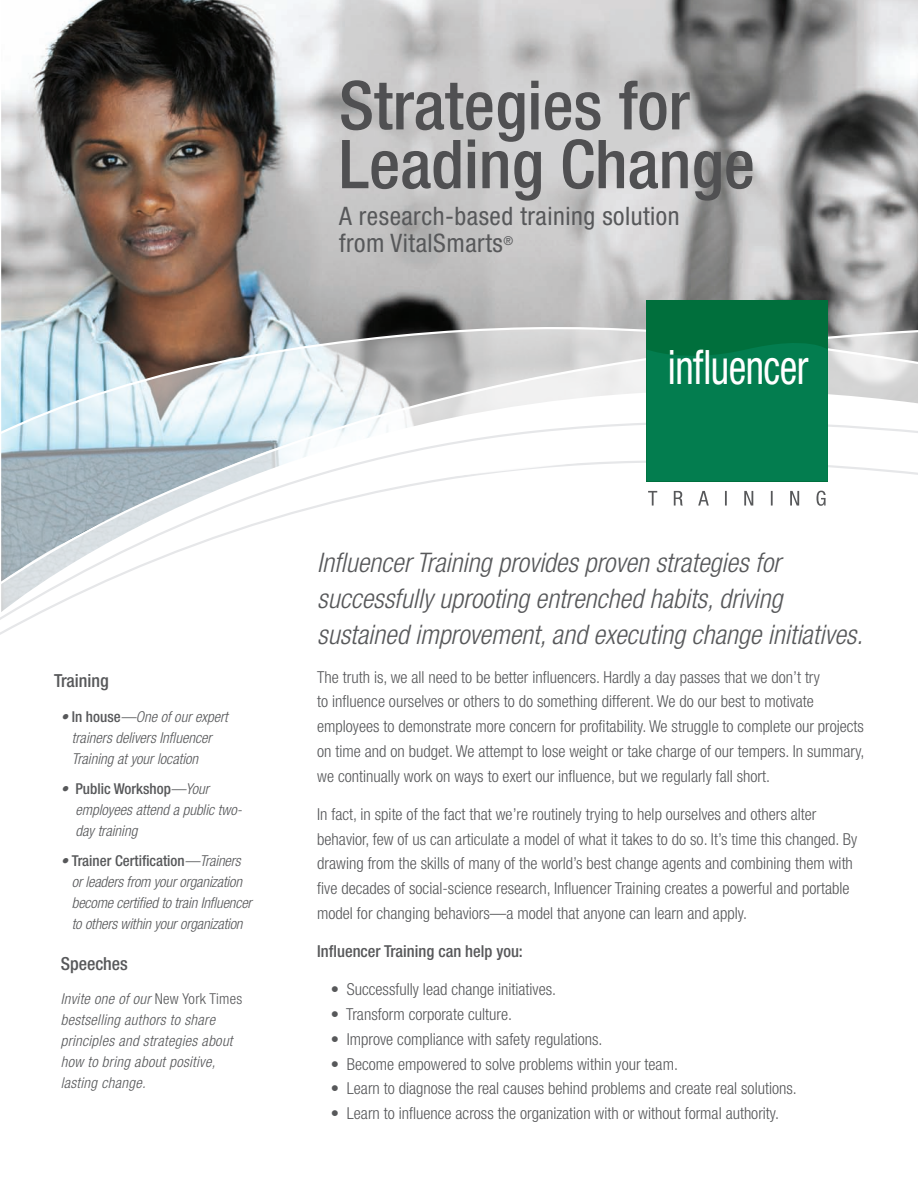
<style>
.page{position:relative;width:918px;height:1188px;background:#fff}
.page>*{position:absolute;margin:0;border:0;box-sizing:border-box;transform-origin:0 0}
.t1{font:500 condensed 67.5px/58.8px "Helvetica Neue";color:#505052}
.t2{font:condensed 47.55px "Helvetica Neue";letter-spacing:-.015em;color:#fff;scale:.83 1}
.beginner_p{font:italic 300 condensed 27px/36px "Helvetica Neue";color:#57585a}
.t3{font:condensed 25.5px/27.6px "Helvetica Neue";letter-spacing:.02em;color:#57585a}
.Subhead{font:500 condensed 18px "Helvetica Neue";color:#57585a}
.Sidebar{font:500 condensed 18px "Helvetica Neue";color:#57585a}
.bullets{font:300 condensed 16.5px/24.8px "Helvetica Neue";color:#57585a}
.beginner_p-2{font:300 condensed 16.5px/24.8px "Helvetica Neue";color:#57585a}
.bullets-2{font:500 condensed 16.5px "Helvetica Neue";color:#57585a}
.Sidebar-2{font:italic 300 condensed 15px/21px "Helvetica Neue";color:#57585a}
.Sidebar-3{font:italic 300 condensed 15px/21px "Helvetica Neue";letter-spacing:.02em;color:#57585a}
.s1{font-weight:500;font-style:normal}
.s2{font-style:normal}
</style>
<div class="page">
<img style="left:1px;top:0;width:917px;height:315px">
<svg style="left:0;top:315px;width:918px;height:320px"></svg>
<svg style="left:648px;top:491px;width:178px;height:15px"></svg>
<div style="left:647px;top:300px;width:181px;height:181px;background:#006f3c"></div>
<div style="left:647px;top:343px;width:181px;height:138px;background:#037d4f"></div>
<p class="t1" style="left:339px;top:75px;width:418px">Strategies for<br>Leading Change</p>
<p class="t3" style="left:339px;top:202px;width:342px">A research-based training solution from VitalSmarts<sup>®</sup></p>
<p class="t2" style="left:668px;top:340px;width:171px">influencer</p>
<p class="Subhead" style="left:54px;top:670px;width:56px">Training</p>
<p class="Sidebar-2" style="left:72px;top:706px;width:158px;text-indent:-11px">• <span class="s1">In house</span>—One of our expert trainers delivers Influencer<br>Training at your location</p>
<p class="Sidebar-2" style="left:75px;top:778px;width:168px;text-indent:-15px">• <span class="s1">Public Workshop</span>—Your employees attend a public two&shy;day training</p>
<p class="Sidebar-2" style="left:72px;top:850px;width:181px;text-indent:-11px">• <span class="s1">Trainer Certification</span>—Trainers or leaders from your organization become certified to train Influencer to others within your organization</p>
<p class="Sidebar" style="left:61px;top:953px;width:69px">Speeches</p>
<p class="Sidebar-3" style="left:61px;top:988px;width:183px">Invite one of our <span class="s2">New York Times </span>bestselling authors to share principles and strategies about how to bring about positive, lasting change.</p>
<p class="beginner_p" style="left:317px;top:545px;width:547px">Influencer Training provides proven strategies for successfully uprooting entrenched habits, driving sustained improvement, and executing change initiatives.</p>
<p class="beginner_p-2" style="left:317px;top:664px;width:549px">The truth is, we all need to be better influencers. Hardly a day passes that we don’t try<br>to influence ourselves or others to do something different. We do our best to motivate employees to demonstrate more concern for profitability. We struggle to complete our projects on time and on budget. We attempt to lose weight or take charge of our tempers. In summary, we continually work on ways to exert our influence, but we regularly fall short.</p>
<p class="bullets" style="left:317px;top:801px;width:541px">In fact, in spite of the fact that we’re routinely trying to help ourselves and others alter behavior, few of us can articulate a model of what it takes to do so. It’s time this changed. By drawing from the skills of many of the world’s best change agents and combining them with five decades of social-science research, Influencer Training creates a powerful and portable model for changing behaviors—a model that anyone can learn and apply.</p>
<p class="bullets-2" style="left:317px;top:941px;width:207px">Influencer Training can help you:</p>
<p class="bullets" style="left:331px;top:977px;width:227px">• Successfully lead change initiatives.</p>
<p class="bullets" style="left:331px;top:1002px;width:183px">• Transform corporate culture.</p>
<p class="bullets" style="left:331px;top:1026px;width:273px">• Improve compliance with safety regulations.</p>
<p class="bullets" style="left:331px;top:1051px;width:349px">• Become empowered to solve problems within your team.</p>
<p class="bullets" style="left:331px;top:1076px;width:468px">• Learn to diagnose the real causes behind problems and create real solutions.</p>
<p class="bullets" style="left:331px;top:1101px;width:450px">• Learn to influence across the organization with or without formal authority.</p>
</div>
